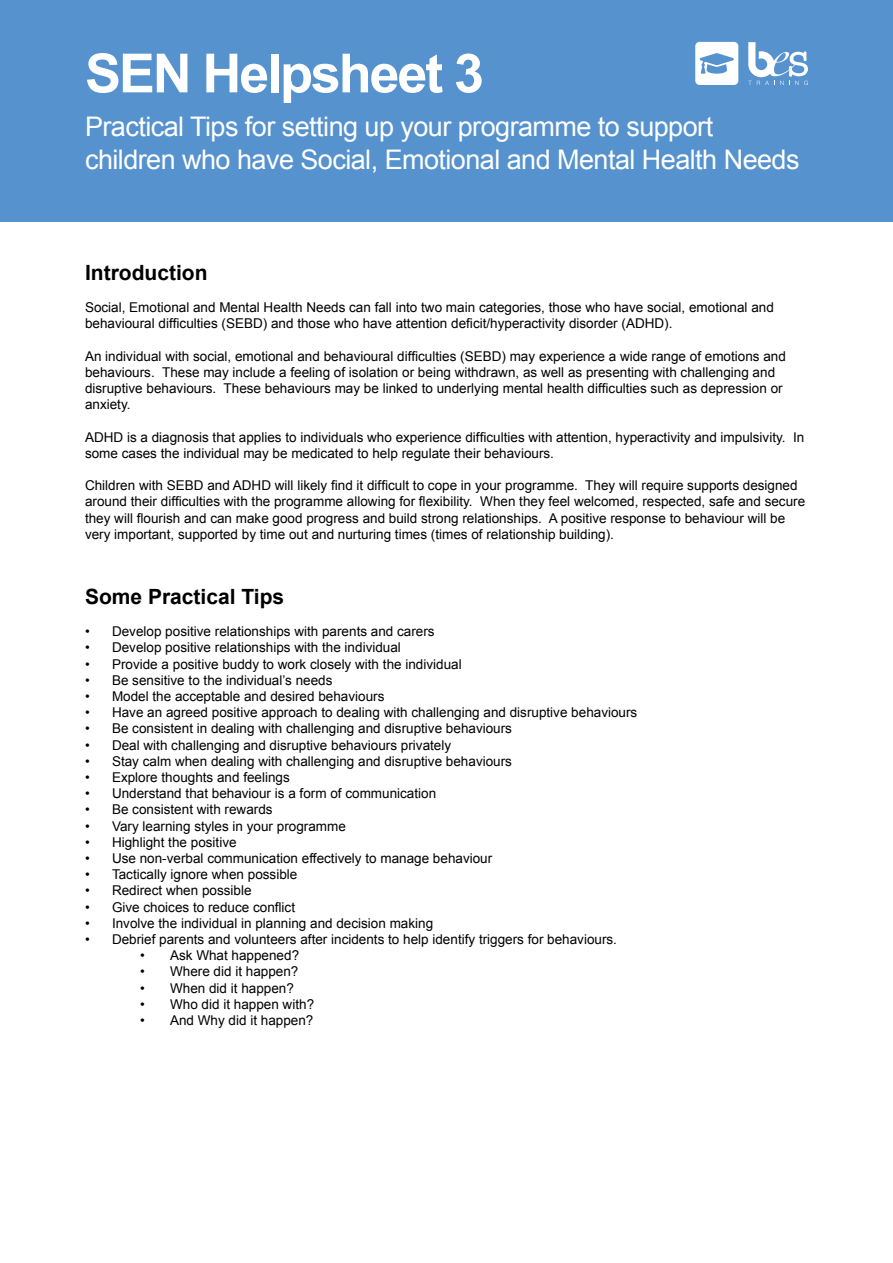
<style>
.page{position:relative;width:893px;height:1263px;background:#fff}
.page>*{position:absolute;margin:0;border:0;box-sizing:border-box;transform-origin:0 0}
.t1{font:700 54px "Arial";letter-spacing:-.04em;color:#fff}
.t2{font:27px/32.4px "Arial";letter-spacing:-.02em;color:#fff}
.t3{font:700 21px "Arial";color:#000}
.t4{font:13.5px/16.2px "Arial";color:#000}
</style>
<div class="page">
<div style="left:0;top:0;width:893px;height:222px;background:#5692ce"></div>
<svg style="left:695px;top:42px;width:43px;height:43px"></svg>
<svg style="left:748px;top:42px;width:60px;height:43px"></svg>
<h1 class="t1" style="left:85px;top:38px;width:400px">SEN Helpsheet 3</h1>
<h2 class="t2" style="left:85px;top:111px;width:716px">Practical Tips for setting up your programme to support children who have Social, Emotional and Mental Health Needs</h2>
<h3 class="t3" style="left:85px;top:258px;width:124px">Introduction</h3>
<p class="t4" style="left:85px;top:299px;width:690px">Social, Emotional and Mental Health Needs can fall into two main categories, those who have social, emotional and behavioural difficulties (SEBD) and those who have attention deficit/hyperactivity disorder (ADHD).</p>
<p class="t4" style="left:85px;top:348px;width:702px">An individual with social, emotional and behavioural difficulties (SEBD) may experience a wide range of emotions and behaviours. These may include a feeling of isolation or being withdrawn, as well as presenting with challenging and disruptive behaviours. These behaviours may be linked to underlying mental health difficulties such as depression or anxiety.</p>
<p class="t4" style="left:85px;top:429px;width:721px">ADHD is a diagnosis that applies to individuals who experience difficulties with attention, hyperactivity and impulsivity. In some cases the individual may be medicated to help regulate their behaviours.</p>
<p class="t4" style="left:85px;top:478px;width:722px">Children with SEBD and ADHD will likely find it difficult to cope in your programme. They will require supports designed around their difficulties with the programme allowing for flexibility. When they feel welcomed, respected, safe and secure they will flourish and can make good progress and build strong relationships. A positive response to behaviour will be very important, supported by time out and nurturing times (times of relationship building).</p>
<h3 class="t3" style="left:85px;top:582px;width:201px">Some Practical Tips</h3>
<p class="t4" style="left:85px;top:623px;width:351px">• Develop positive relationships with parents and carers</p>
<p class="t4" style="left:85px;top:640px;width:317px">• Develop positive relationships with the individual</p>
<p class="t4" style="left:85px;top:656px;width:378px">• Provide a positive buddy to work closely with the individual</p>
<p class="t4" style="left:85px;top:672px;width:249px">• Be sensitive to the individual’s needs</p>
<p class="t4" style="left:85px;top:688px;width:301px">• Model the acceptable and desired behaviours</p>
<p class="t4" style="left:85px;top:704px;width:554px">• Have an agreed positive approach to dealing with challenging and disruptive behaviours</p>
<p class="t4" style="left:85px;top:721px;width:428px">• Be consistent in dealing with challenging and disruptive behaviours</p>
<p class="t4" style="left:85px;top:737px;width:368px">• Deal with challenging and disruptive behaviours privately</p>
<p class="t4" style="left:85px;top:753px;width:428px">• Stay calm when dealing with challenging and disruptive behaviours</p>
<p class="t4" style="left:85px;top:769px;width:206px">• Explore thoughts and feelings</p>
<p class="t4" style="left:85px;top:785px;width:353px">• Understand that behaviour is a form of communication</p>
<p class="t4" style="left:85px;top:802px;width:189px">• Be consistent with rewards</p>
<p class="t4" style="left:85px;top:818px;width:262px">• Vary learning styles in your programme</p>
<p class="t4" style="left:85px;top:834px;width:153px">• Highlight the positive</p>
<p class="t4" style="left:85px;top:850px;width:409px">• Use non-verbal communication effectively to manage behaviour</p>
<p class="t4" style="left:85px;top:866px;width:214px">• Tactically ignore when possible</p>
<p class="t4" style="left:85px;top:883px;width:168px">• Redirect when possible</p>
<p class="t4" style="left:85px;top:899px;width:212px">• Give choices to reduce conflict</p>
<p class="t4" style="left:85px;top:915px;width:350px">• Involve the individual in planning and decision making</p>
<p class="t4" style="left:85px;top:931px;width:533px">• Debrief parents and volunteers after incidents to help identify triggers for behaviours.</p>
<p class="t4" style="left:140px;top:947px;width:160px">• Ask What happened?</p>
<p class="t4" style="left:140px;top:964px;width:160px">• Where did it happen?</p>
<p class="t4" style="left:140px;top:980px;width:155px">• When did it happen?</p>
<p class="t4" style="left:140px;top:996px;width:175px">• Who did it happen with?</p>
<p class="t4" style="left:140px;top:1012px;width:175px">• And Why did it happen?</p>
</div>
